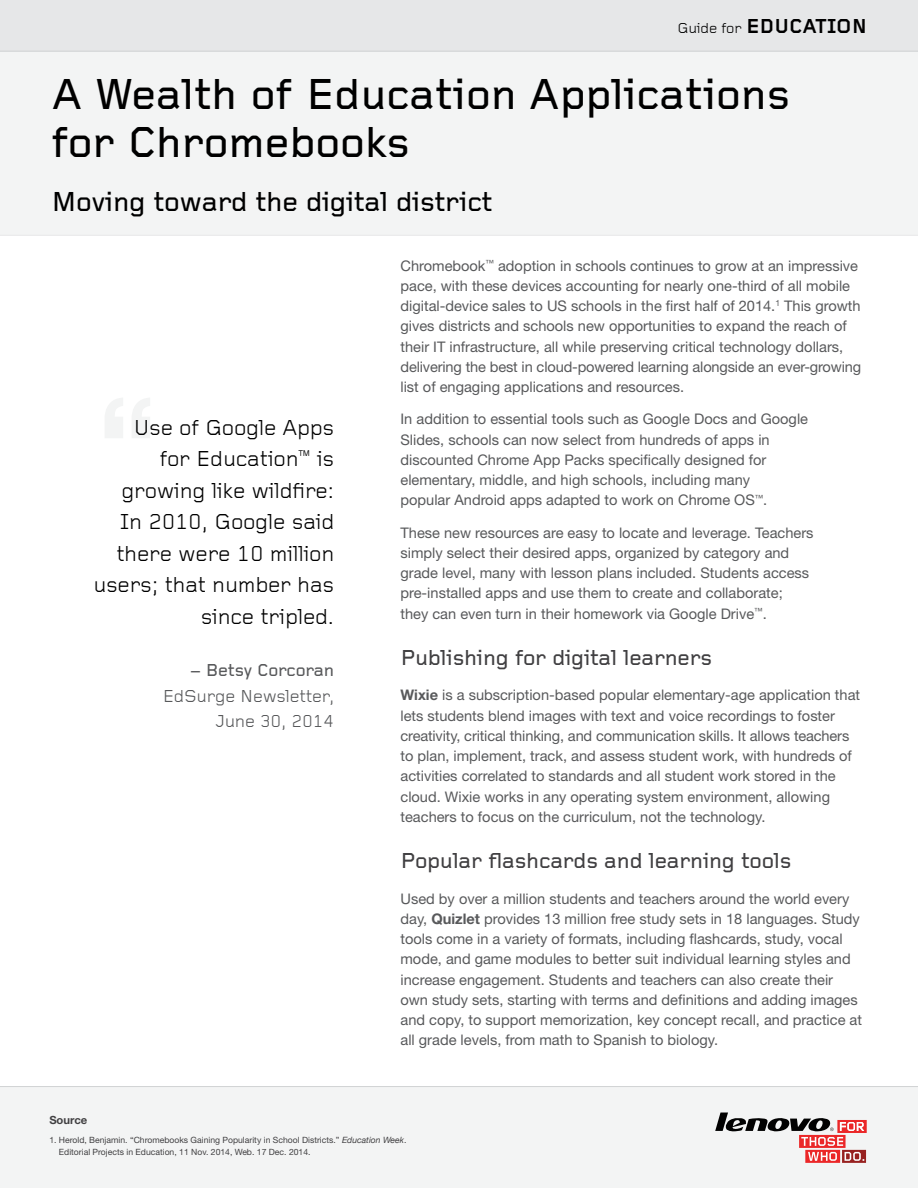
<style>
.page{position:relative;width:918px;height:1188px;background:#fff}
.page>*{position:absolute;margin:0;border:0;box-sizing:border-box;transform-origin:0 0}
.t1{font:500 45px/48px "Lenovo Do";letter-spacing:-.005em;color:#000}
.t2{font:500 28.5px "Lenovo Do";letter-spacing:-.015em;color:#000}
.t3{font:22.5px/31.5px "Lenovo Do";letter-spacing:-.015em;color:#000;text-align:right}
.t4{font:500 22.5px "Lenovo Do";letter-spacing:-.015em;color:#414042}
.t5{font:700 21px "Lenovo Do";color:#000}
.t6{font:18px/25.5px "Lenovo Do";letter-spacing:-.015em;color:#58595b;text-align:right}
.t7{font:500 18px "Lenovo Do";letter-spacing:-.015em;color:#58595b}
.t8{font:14.7px/20.2px "Helvetica Neue LT Std";color:#58595b}
.t9{font:700 11.25px "Helvetica Neue LT Std";color:#414042}
.t10{font:8.7px/12px "Helvetica Neue LT Std";color:#414042}
.s1{font-weight:400;font-size:15px}
.s2{font-weight:700}
.s3{font-family:"Helvetica Neue";font-style:italic}
</style>
<div class="page">
<div style="left:0;top:52px;width:918px;height:183px;background:#f3f4f4"></div>
<div style="left:0;top:0;width:918px;height:52px;background:#e6e7e8"></div>
<hr style="left:0;top:51px;width:918px;height:1px;background:#d1d3d4">
<hr style="left:0;top:235px;width:918px;height:1px;background:#e6e7e8">
<div style="left:0;top:1086px;width:918px;height:102px;background:#f3f4f4"></div>
<svg style="left:715px;top:1113px;width:152px;height:50px"></svg>
<hr style="left:0;top:1086px;width:918px;height:1px;background:#d1d3d4">
<svg style="left:105px;top:398px;width:18px;height:40px"></svg>
<svg style="left:132px;top:398px;width:18px;height:40px"></svg>
<h3 class="t5" style="left:677px;top:12px;width:191px"><span class="s1">Guide for</span> EDUCATION</h3>
<h1 class="t1" style="left:51px;top:70px;width:741px">A Wealth of Education Applications for Chromebooks</h1>
<h2 class="t2" style="left:51px;top:182px;width:443px">Moving toward the digital district</h2>
<h3 class="t3" style="left:93px;top:411px;width:243px">Use of Google Apps<br>for Education<sup>™</sup> is growing like wildfire:<br>In 2010, Google said there were 10 million users; that number has since tripled.</h3>
<p class="t7" style="left:190px;top:658px;width:146px">– Betsy Corcoran</p>
<p class="t6" style="left:163px;top:683px;width:173px">EdSurge Newsletter,<br>June 30, 2014</p>
<p class="t8" style="left:400px;top:255px;width:462px">Chromebook<sup>™</sup> adoption in schools continues to grow at an impressive pace, with these devices accounting for nearly one-third of all mobile digital-device sales to US schools in the first half of 2014.<sup>1</sup> This growth gives districts and schools new opportunities to expand the reach of their IT infrastructure, all while preserving critical technology dollars, delivering the best in cloud-powered learning alongside an ever-growing list of engaging applications and resources.</p>
<p class="t8" style="left:400px;top:409px;width:409px">In addition to essential tools such as Google Docs and Google Slides, schools can now select from hundreds of apps in discounted Chrome App Packs specifically designed for elementary, middle, and high schools, including many<br>popular Android apps adapted to work on Chrome OS<sup>™</sup>.</p>
<p class="t8" style="left:400px;top:522px;width:415px">These new resources are easy to locate and leverage. Teachers simply select their desired apps, organized by category and grade level, many with lesson plans included. Students access pre-installed apps and use them to create and collaborate; they can even turn in their homework via Google Drive<sup>™</sup>.</p>
<h3 class="t4" style="left:400px;top:642px;width:313px">Publishing for digital learners</h3>
<p class="t8" style="left:400px;top:685px;width:461px"><span class="s2">Wixie</span> is a subscription-based popular elementary-age application that lets students blend images with text and voice recordings to foster creativity, critical thinking, and communication skills. It allows teachers to plan, implement, track, and assess student work, with hundreds of activities correlated to standards and all student work stored in the cloud. Wixie works in any operating system environment, allowing teachers to focus on the curriculum, not the technology.</p>
<h3 class="t4" style="left:400px;top:846px;width:393px">Popular flashcards and learning tools</h3>
<p class="t8" style="left:400px;top:888px;width:463px">Used by over a million students and teachers around the world every day, <span class="s2">Quizlet</span> provides 13 million free study sets in 18 languages. Study tools come in a variety of formats, including flashcards, study, vocal mode, and game modules to better suit individual learning styles and increase engagement. Students and teachers can also create their own study sets, starting with terms and definitions and adding images and copy, to support memorization, key concept recall, and practice at all grade levels, from math to Spanish to biology.</p>
<p class="t9" style="left:49px;top:1113px;width:39px">Source</p>
<p class="t10" style="left:59px;top:1134px;width:349px;text-indent:-10px">1. Herold, Benjamin. “Chromebooks Gaining Popularity in School Districts.” <span class="s3">Education Week</span>.<br>Editorial Projects in Education, 11 Nov. 2014, Web. 17 Dec. 2014.</p>
</div>
